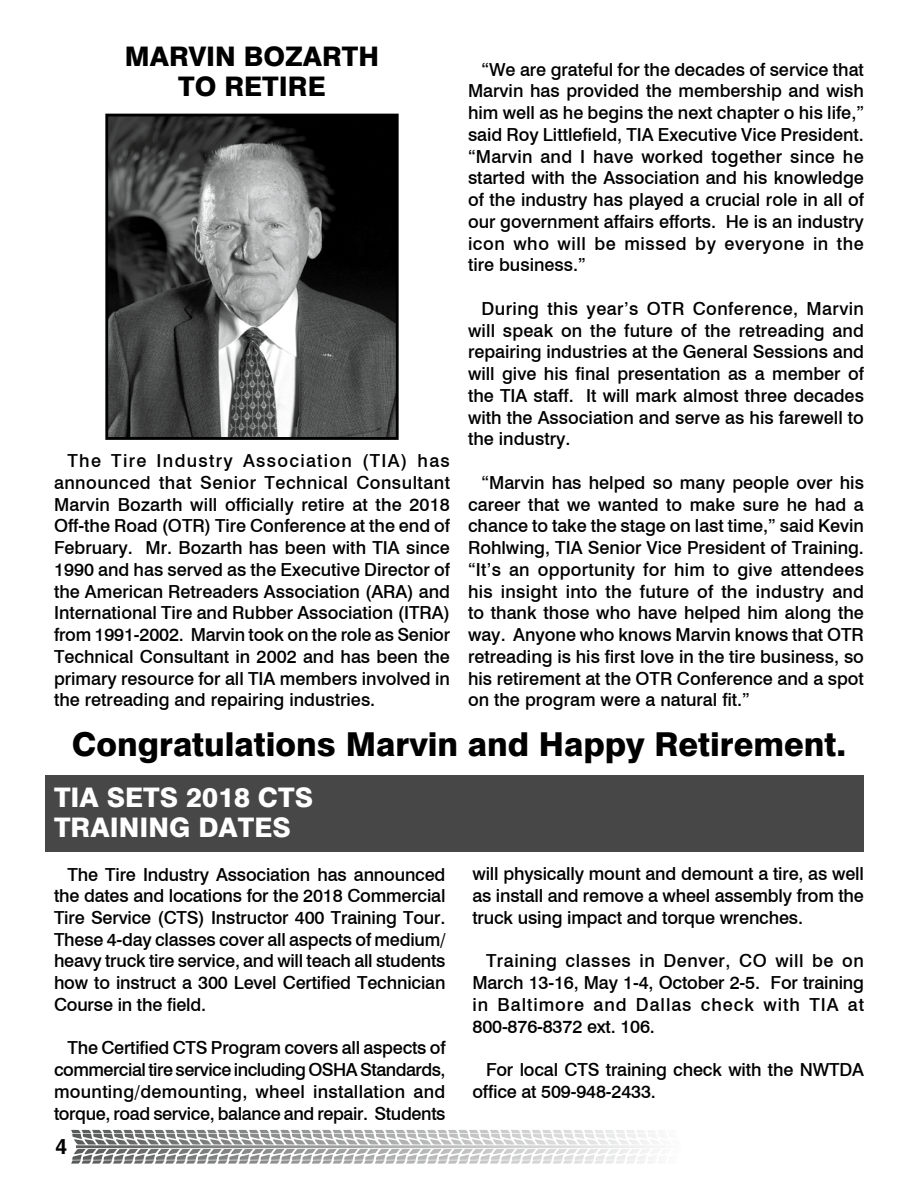
<style>
.page{position:relative;width:918px;height:1188px;background:#fff}
.page>*{position:absolute;margin:0;border:0;box-sizing:border-box;transform-origin:0 0}
.t1{font:800 33px "Swiss 721 BT";color:#000}
.t2{font:800 27px/30px "Swiss 721 BT";color:#fff}
.t3{font:800 27px/30px "Swiss 721 BT";color:#000;text-align:center}
.t4{font:700 21px "Helvetica";color:#000}
.t5{font:500 18px/21.8px "Swiss 721 BT";color:#000;text-align:justify}
</style>
<div class="page">
<svg style="left:71px;top:1130px;width:583px;height:34px"></svg>
<div style="left:45px;top:776px;width:819px;height:76px;background:#474747"></div>
<svg style="left:105px;top:114px;width:294px;height:326px;background:#515252"></svg>
<h2 class="t3" style="left:125px;top:42px;width:256px">MARVIN BOZARTH<br>TO RETIRE</h2>
<p class="t5" style="left:468px;top:58px;width:398px;text-indent:14px">“We are grateful for the decades of service that Marvin has provided the membership and wish him well as he begins the next chapter o his life,” said Roy Littlefield, TIA Executive Vice President. “Marvin and I have worked together since he started with the Association and his knowledge of the industry has played a crucial role in all of our government affairs efforts. He is an industry icon who will be missed by everyone in the tire business.”</p>
<p class="t5" style="left:468px;top:297px;width:398px;text-indent:14px">During this year’s OTR Conference, Marvin will speak on the future of the retreading and repairing industries at the General Sessions and will give his final presentation as a member of the TIA staff. It will mark almost three decades with the Association and serve as his farewell to the industry.</p>
<p class="t5" style="left:468px;top:471px;width:398px;text-indent:14px">“Marvin has helped so many people over his career that we wanted to make sure he had a chance to take the stage on last time,” said Kevin Rohlwing, TIA Senior Vice President of Training. “It’s an opportunity for him to give attendees his insight into the future of the industry and to thank those who have helped him along the way. Anyone who knows Marvin knows that OTR retreading is his first love in the tire business, so his retirement at the OTR Conference and a spot on the program were a natural fit.”</p>
<h1 class="t1" style="left:72px;top:724px;width:776px">Congratulations Marvin and Happy Retirement.</h1>
<p class="t5" style="left:54px;top:450px;width:398px;text-indent:14px">The Tire Industry Association (TIA) has announced that Senior Technical Consultant Marvin Bozarth will officially retire at the 2018<br>Off-the Road (OTR) Tire Conference at the end of February. Mr. Bozarth has been with TIA since 1990 and has served as the Executive Director of the American Retreaders Association (ARA) and International Tire and Rubber Association (ITRA) from 1991-2002. Marvin took on the role as Senior Technical Consultant in 2002 and has been the primary resource for all TIA members involved in the retreading and repairing industries.</p>
<h2 class="t2" style="left:54px;top:783px;width:261px">TIA SETS 2018 CTS<br>TRAINING DATES</h2>
<p class="t5" style="left:54px;top:863px;width:393px;text-indent:14px">The Tire Industry Association has announced the dates and locations for the 2018 Commercial Tire Service (CTS) Instructor 400 Training Tour.<br>These 4-day classes cover all aspects of medium/ heavy truck tire service, and will teach all students how to instruct a 300 Level Certified Technician Course in the field.</p>
<p class="t5" style="left:54px;top:1037px;width:393px;text-indent:14px">The Certified CTS Program covers all aspects of commercial tire service including OSHA Standards, mounting/demounting, wheel installation and torque, road service, balance and repair. Students</p>
<p class="t4" style="left:56px;top:1134px;width:13px">4</p>
<p class="t5" style="left:472px;top:863px;width:393px">will physically mount and demount a tire, as well as install and remove a wheel assembly from the truck using impact and torque wrenches.</p>
<p class="t5" style="left:472px;top:950px;width:393px;text-indent:14px">Training classes in Denver, CO will be on March 13-16, May 1-4, October 2-5. For training in Baltimore and Dallas check with TIA at 800-876-8372 ext. 106.</p>
<p class="t5" style="left:472px;top:1059px;width:393px;text-indent:14px">For local CTS training check with the NWTDA office at 509-948-2433.</p>
</div>
